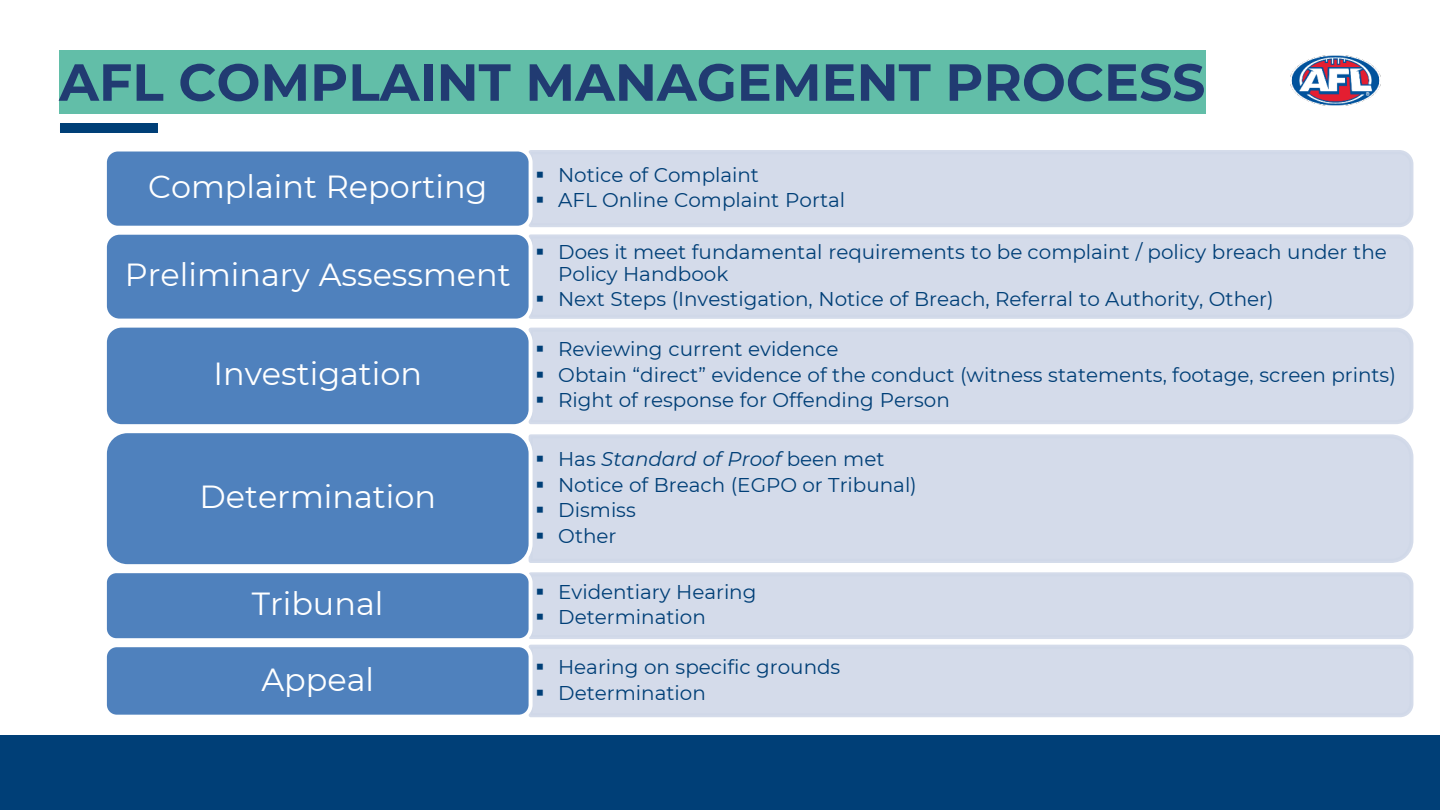
<style>
.page{position:relative;width:1440px;height:810px;background:#fff}
.page>*{position:absolute;margin:0;border:0;box-sizing:border-box;transform-origin:0 0}
.t1{font:700 52px "Montserrat";color:#213b72}
.t2{font:32px "Montserrat";color:#fff}
.t3{font:20px/21.8px "Montserrat";color:#003f77}
.t4{font:italic 20px "Montserrat";color:#003f77}
.s1{font-style:normal}
</style>
<div class="page">
<div style="left:0;top:735px;width:1440px;height:75px;background:#003f77"></div>
<img style="left:1290px;top:56px;width:91px;height:49px">
<div style="left:60px;top:123px;width:98px;height:10px;background:#003f77"></div>
<div style="left:59px;top:50px;width:1146px;height:64px;background:#62bea8"></div>
<div style="left:529px;top:150px;width:885px;height:77px;background:#d4dbea"></div>
<div style="left:103px;top:148px;width:430px;height:82px;background:#4f81bd;border:4px solid #fff;border-radius:13px"></div>
<div style="left:529px;top:234px;width:885px;height:85px;background:#d4dbea"></div>
<div style="left:103px;top:231px;width:430px;height:92px;background:#4f81bd;border:4px solid #fff;border-radius:15px"></div>
<div style="left:529px;top:327px;width:885px;height:97px;background:#d4dbea"></div>
<div style="left:103px;top:324px;width:430px;height:104px;background:#4f81bd;border:4px solid #fff;border-radius:17px"></div>
<div style="left:528px;top:434px;width:886px;height:129px;background:#d4dbea"></div>
<div style="left:103px;top:429px;width:430px;height:139px;background:#4f81bd;border:4px solid #fff;border-radius:22px"></div>
<div style="left:530px;top:572px;width:884px;height:67px;background:#d4dbea"></div>
<div style="left:103px;top:569px;width:430px;height:73px;background:#4f81bd;border:4px solid #fff;border-radius:12px"></div>
<div style="left:529px;top:644px;width:885px;height:74px;background:#d4dbea"></div>
<div style="left:103px;top:643px;width:430px;height:76px;background:#4f81bd;border:4px solid #fff;border-radius:12px"></div>
<h2 class="t1" style="left:59px;top:45px;width:1148px">AFL COMPLAINT MANAGEMENT PROCESS</h2>
<p class="t2" style="left:148px;top:165px;width:341px">Complaint Reporting</p>
<p class="t2" style="left:125px;top:253px;width:387px">Preliminary Assessment</p>
<p class="t2" style="left:213px;top:352px;width:210px">Investigation</p>
<p class="t2" style="left:200px;top:475px;width:238px">Determination</p>
<p class="t2" style="left:252px;top:582px;width:133px">Tribunal</p>
<p class="t2" style="left:262px;top:657px;width:114px">Appeal</p>
<p class="t3" style="left:535px;top:163px;width:225px">▪ Notice of Complaint</p>
<p class="t3" style="left:535px;top:189px;width:311px">▪ AFL Online Complaint Portal</p>
<p class="t3" style="left:558px;top:240px;width:830px;text-indent:-23px">▪ Does it meet fundamental requirements to be complaint / policy breach under the<br>Policy Handbook</p>
<p class="t3" style="left:535px;top:288px;width:740px">▪ Next Steps (Investigation, Notice of Breach, Referral to Authority, Other)</p>
<p class="t3" style="left:535px;top:338px;width:305px">▪ Reviewing current evidence</p>
<p class="t3" style="left:535px;top:363px;width:862px">▪ Obtain “direct” evidence of the conduct (witness statements, footage, screen prints)</p>
<p class="t3" style="left:535px;top:389px;width:416px">▪ Right of response for Offending Person</p>
<p class="t4" style="left:535px;top:445px;width:351px">▪ <span class="s1">Has</span> Standard of Proof <span class="s1">been met</span></p>
<p class="t3" style="left:535px;top:473px;width:383px">▪ Notice of Breach (EGPO or Tribunal)</p>
<p class="t3" style="left:535px;top:499px;width:102px">▪ Dismiss</p>
<p class="t3" style="left:535px;top:524px;width:83px">▪ Other</p>
<p class="t3" style="left:535px;top:580px;width:223px">▪ Evidentiary Hearing</p>
<p class="t3" style="left:535px;top:606px;width:172px">▪ Determination</p>
<p class="t3" style="left:535px;top:656px;width:306px">▪ Hearing on specific grounds</p>
<p class="t3" style="left:535px;top:681px;width:172px">▪ Determination</p>
</div>
